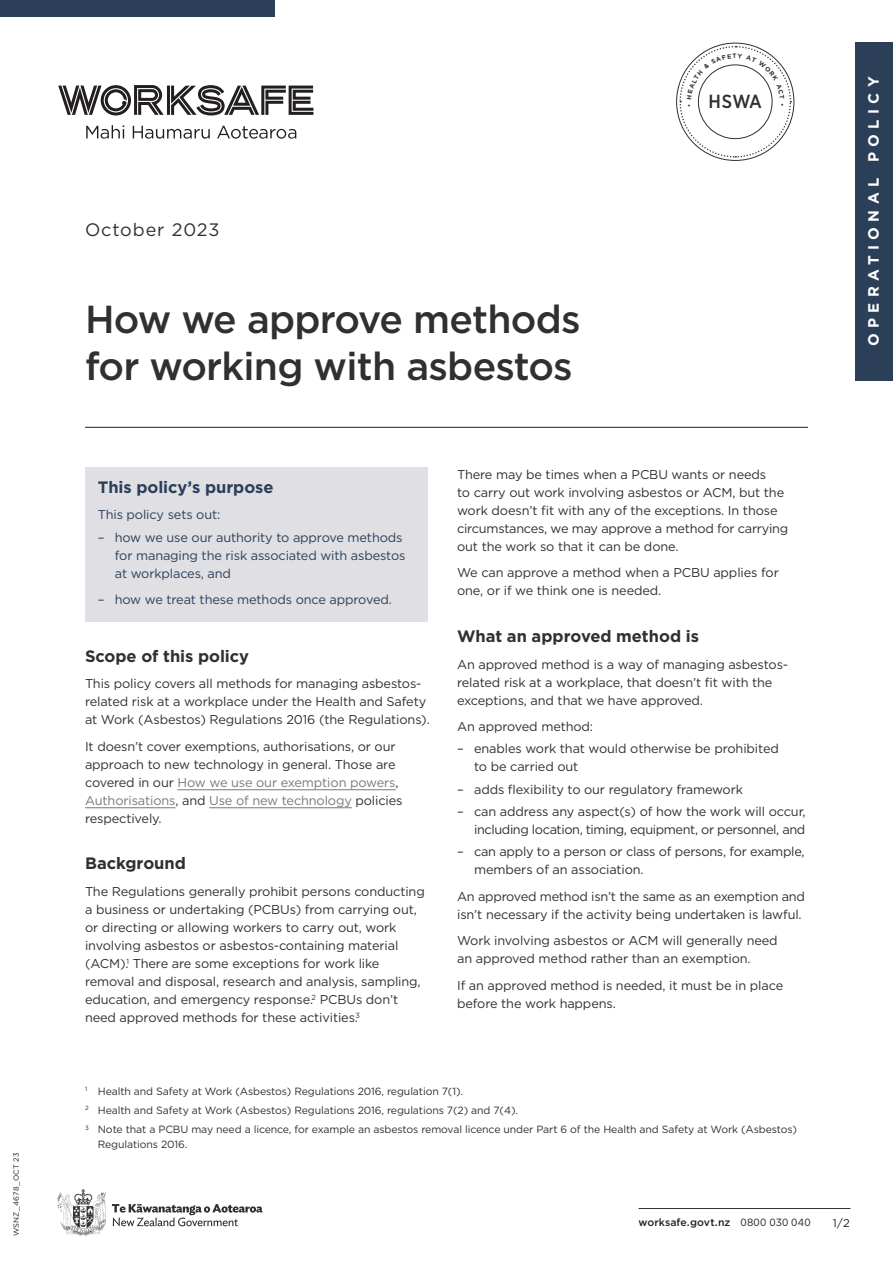
<style>
.page{position:relative;width:893px;height:1263px;background:#fff}
.page>*{position:absolute;margin:0;border:0;box-sizing:border-box;transform-origin:0 0}
.FS_major_head{font:500 39px/46.8px "Gotham";letter-spacing:-.02em;color:#312f30}
.t1{font:500 18.9px "Gotham Narrow";color:#312f30}
.Date{font:18px "Gotham";letter-spacing:.05em;color:#312f30}
.t2{font:700 16.5px "Gotham";letter-spacing:-.005em;color:#312f30}
.t3{font:700 16.5px "Gotham";letter-spacing:-.005em;color:#2b3f59}
.t4{font:700 15px "Gotham";letter-spacing:.36em;color:#fff}
.body{font:12.75px/18px "Gotham";letter-spacing:-.01em;color:#312f30}
.body_before_bullett{font:12.75px/18px "Gotham";letter-spacing:-.01em;color:#2b3f59}
.body-2{font:12.75px/18px "Gotham";letter-spacing:-.03em;color:#312f30;text-align:right}
.body_before_bullett-2{font:12.75px "Gotham";letter-spacing:-.01em;color:#312f30}
.t5{font:11.25px "Gotham";color:#231f20}
.footnotes{font:10.5px/15px "Gotham";letter-spacing:-.01em;color:#312f30}
.t6{font:500 10.5px "Gotham";letter-spacing:.005em;color:#231f20}
.key_number{font:7.5px "Gotham";letter-spacing:.025em;color:#231f20}
.s1{color:#76787b}
.s2{font-weight:400}
</style>
<div class="page">
<hr style="left:639px;top:1208px;width:211px;height:1px;background:#312f30">
<div style="left:0;top:0;width:274px;height:17px;background:#2b3f59"></div>
<svg style="left:86px;top:125px;width:210px;height:14px"></svg>
<svg style="left:58px;top:85px;width:255px;height:30px"></svg>
<div style="left:855px;top:43px;width:38px;height:338px;background:#2b3f59"></div>
<svg style="left:57px;top:1189px;width:205px;height:47px"></svg>
<hr style="left:85px;top:427px;width:723px;height:1px;background:#231f20">
<hr style="left:178px;top:789px;width:217px;height:1px;background:#76787b">
<hr style="left:85px;top:807px;width:90px;height:1px;background:#76787b">
<hr style="left:209px;top:807px;width:143px;height:1px;background:#76787b">
<div style="left:85px;top:467px;width:342px;height:154px;background:#dfdfe4"></div>
<svg style="left:679px;top:45px;width:113px;height:113px"></svg>
<p class="key_number" style="left:11px;top:1236px;width:86px;rotate:-90deg">WSNZ_4678_Oct 23</p>
<p class="Date" style="left:85px;top:218px;width:136px">October 2023</p>
<p class="FS_major_head" style="left:85px;top:296px;width:497px">How we approve methods for working with asbestos</p>
<h2 class="t1" style="left:708px;top:90px;width:55px">HSWA</h2>
<p class="t4" style="left:863px;top:346px;width:271px;rotate:-90deg">OPERATIONAL POLICY</p>
<h1 class="t3" style="left:98px;top:476px;width:177px">This policy’s purpose</h1>
<p class="body_before_bullett" style="left:98px;top:506px;width:124px">This policy sets out:</p>
<p class="body_before_bullett" style="left:115px;top:528px;width:292px;text-indent:-17px">– how we use our authority to approve methods for managing the risk associated with asbestos at workplaces, and</p>
<p class="body_before_bullett" style="left:98px;top:590px;width:296px">– how we treat these methods once approved.</p>
<h1 class="t2" style="left:85px;top:645px;width:166px">Scope of this policy</h1>
<p class="body" style="left:85px;top:674px;width:346px">This policy covers all methods for managing asbestos&shy;related risk at a workplace under the Health and Safety at Work (Asbestos) Regulations 2016 (the Regulations).</p>
<p class="body" style="left:85px;top:737px;width:319px">It doesn’t cover exemptions, authorisations, or our approach to new technology in general. Those are covered in our <span class="s1">How we use our exemption powers</span>, <span class="s1">Authorisations</span>, and <span class="s1">Use of new technology</span> policies respectively.</p>
<h1 class="t2" style="left:85px;top:852px;width:102px">Background</h1>
<p class="body" style="left:85px;top:882px;width:341px">The Regulations generally prohibit persons conducting a business or undertaking (PCBUs) from carrying out, or directing or allowing workers to carry out, work involving asbestos or asbestos-containing material (ACM).<sup>1</sup> There are some exceptions for work like removal and disposal, research and analysis, sampling, education, and emergency response.<sup>2</sup> PCBUs don’t need approved methods for these activities.<sup>3</sup></p>
<p class="body" style="left:457px;top:465px;width:333px">There may be times when a PCBU wants or needs<br>to carry out work involving asbestos or ACM, but the work doesn’t fit with any of the exceptions. In those circumstances, we may approve a method for carrying out the work so that it can be done.</p>
<p class="body" style="left:457px;top:564px;width:323px">We can approve a method when a PCBU applies for one, or if we think one is needed.</p>
<h1 class="t2" style="left:457px;top:625px;width:243px">What an approved method is</h1>
<p class="body" style="left:457px;top:655px;width:332px">An approved method is a way of managing asbestos&shy;related risk at a workplace, that doesn’t fit with the exceptions, and that we have approved.</p>
<p class="body_before_bullett-2" style="left:457px;top:718px;width:138px">An approved method:</p>
<p class="body" style="left:474px;top:739px;width:306px;text-indent:-17px">– enables work that would otherwise be prohibited to be carried out</p>
<p class="body" style="left:457px;top:780px;width:287px">– adds flexibility to our regulatory framework</p>
<p class="body-2" style="left:457px;top:802px;width:350px">– can address any aspect(s) of how the work will occur, including location, timing, equipment, or personnel, and</p>
<p class="body" style="left:474px;top:842px;width:332px;text-indent:-17px">– can apply to a person or class of persons, for example, members of an association.</p>
<p class="body" style="left:457px;top:887px;width:349px">An approved method isn’t the same as an exemption and isn’t necessary if the activity being undertaken is lawful.</p>
<p class="body" style="left:457px;top:931px;width:322px">Work involving asbestos or ACM will generally need an approved method rather than an exemption.</p>
<p class="body" style="left:457px;top:976px;width:328px">If an approved method is needed, it must be in place before the work happens.</p>
<p class="footnotes" style="left:85px;top:1083px;width:379px"><sup>1</sup> Health and Safety at Work (Asbestos) Regulations 2016, regulation 7(1).</p>
<p class="footnotes" style="left:85px;top:1102px;width:434px"><sup>2</sup> Health and Safety at Work (Asbestos) Regulations 2016, regulations 7(2) and 7(4).</p>
<p class="footnotes" style="left:98px;top:1122px;width:701px;text-indent:-13px"><sup>3</sup> Note that a PCBU may need a licence, for example an asbestos removal licence under Part 6 of the Health and Safety at Work (Asbestos)<br>Regulations 2016.</p>
<p class="t6" style="left:639px;top:1215px;width:174px">worksafe.govt.nz <span class="s2">0800 030 040</span></p>
<p class="t5" style="left:833px;top:1215px;width:18px">1/2</p>
</div>
